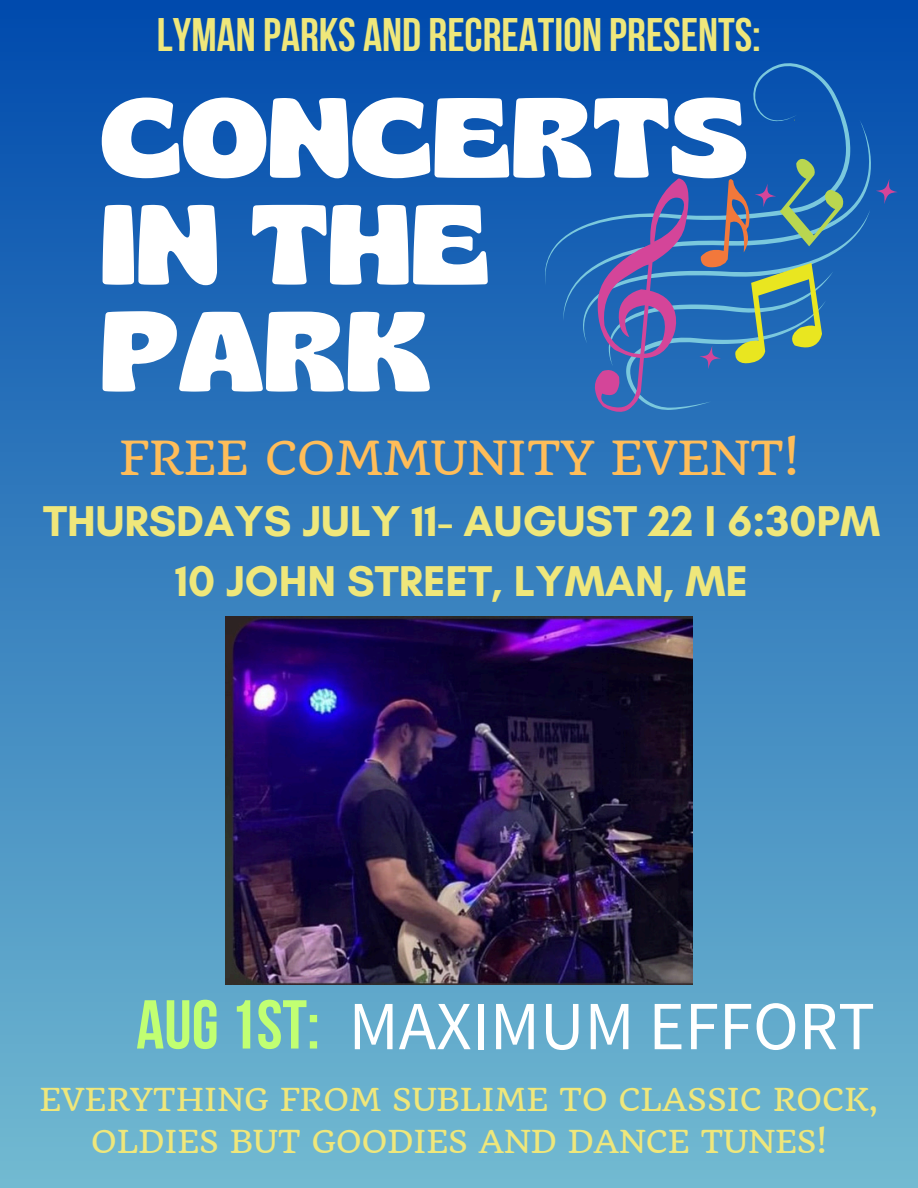
<style>
.page{position:relative;width:918px;height:1188px;background:#fff}
.page>*{position:absolute;margin:0;border:0;box-sizing:border-box;transform-origin:0 0}
.t1{font:700 112.8px/106.8px "Gliker";color:#fff}
.t2{font:69px "Source Sans Pro";color:#fff}
.t3{font:700 46.95px "Bebas Neue";color:#efe77b}
.t4{font:45.9px "Quando";color:#ffbd59}
.t5{font:700 43.95px/60.8px "Glacial Indifference";color:#efe77b;text-align:center}
.t6{font:30.9px/42.8px "Quando";color:#efe77b;text-align:center}
.s1{font-family:"Bebas Neue";font-weight:700;color:#c1ff72}
</style>
<div class="page">
<div style="left:0;top:0;width:918px;height:1188px;background:linear-gradient(to bottom,#004aad,#72bad0)"></div>
<svg style="left:900px;top:176px;width:1px;height:31px"></svg>
<svg style="left:526px;top:0;width:356px;height:385px;background:#0751af"></svg>
<svg style="left:548px;top:33px;width:352px;height:388px;background:#0c56b0"></svg>
<svg style="left:572px;top:114px;width:300px;height:318px;background:#145eb3"></svg>
<div style="left:611px;top:397px;width:215px;height:61px;background:#2a73ba"></div>
<svg style="left:541px;top:159px;width:204px;height:265px;background:#3865b3"></svg>
<svg style="left:687px;top:155px;width:168px;height:242px;background:#3976a8"></svg>
<img style="left:226px;top:616px;width:467px;height:368px">
<h4 class="t3" style="left:157px;top:16px;width:606px">LYMAN PARKS AND RECREATION PRESENTS:</h4>
<p class="t1" style="left:100px;top:81px;width:649px">CONCERTS<br>IN THE<br>PARK</p>
<h4 class="t4" style="left:119px;top:429px;width:681px">FREE COMMUNITY EVENT!</h4>
<h5 class="t5" style="left:43px;top:490px;width:838px">THURSDAYS JULY 11- AUGUST 22 I 6:30PM<br>10 JOHN STREET, LYMAN, ME</h5>
<p class="t2" style="left:136px;top:981px;width:740px"><span class="s1">AUG1ST:</span> MAXIMUM EFFORT</p>
<h2 class="t6" style="left:39px;top:1078px;width:840px">EVERYTHING FROM SUBLIME TO CLASSIC ROCK,<br>OLDIES BUT GOODIES AND DANCE TUNES!</h2>
</div>
